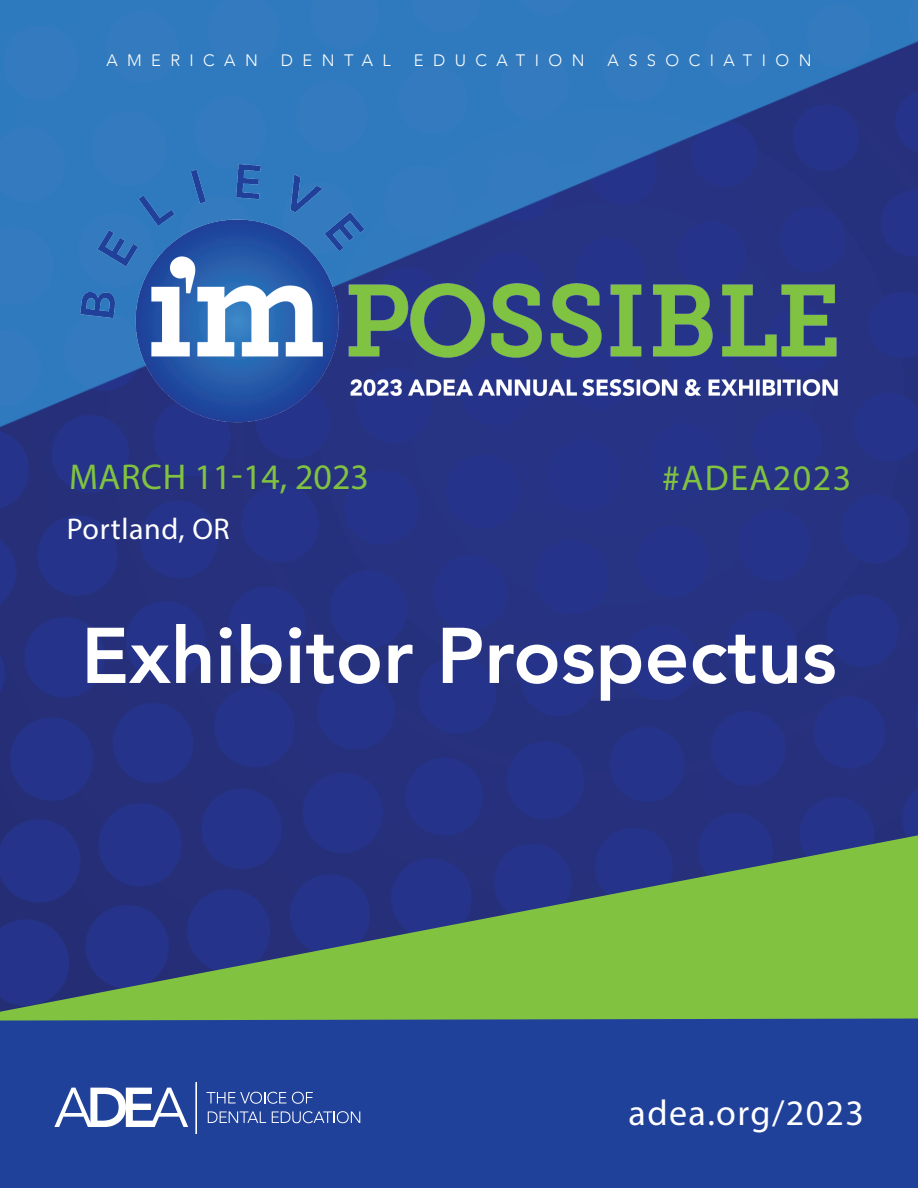
<style>
.page{position:relative;width:918px;height:1188px;background:#fff}
.page>*{position:absolute;margin:0;border:0;box-sizing:border-box;transform-origin:0 0}
.t1{font:800 78px "Avenir LT";color:#fff}
.t2{font:36px "Myriad Pro";color:#81c340}
.t3{font:36px "Myriad Pro";letter-spacing:.04em;color:#fff}
.t4{font:36px "Myriad Pro";letter-spacing:.04em;color:#81c340}
.t5{font:30px "Myriad Pro";letter-spacing:.02em;color:#fff}
.t6{font:300 16.5px "Avenir LT";letter-spacing:.57em;color:#fff}
</style>
<div class="page">
<img style="left:0;top:0;width:918px;height:835px">
<svg style="left:0;top:835px;width:918px;height:184px;background:#547c60"></svg>
<img style="left:67px;top:152px;width:784px;height:278px">
<div style="left:0;top:1019px;width:918px;height:169px;background:#20419a"></div>
<svg style="left:54px;top:1088px;width:134px;height:39px"></svg>
<hr style="left:196px;top:1082px;width:1px;height:52px;background:#fff">
<svg style="left:207px;top:1092px;width:79px;height:12px"></svg>
<svg style="left:292px;top:1092px;width:21px;height:12px"></svg>
<svg style="left:208px;top:1111px;width:58px;height:12px"></svg>
<svg style="left:272px;top:1111px;width:88px;height:12px"></svg>
<p class="t6" style="left:106px;top:51px;width:153px">AMERICAN</p>
<p class="t6" style="left:281px;top:51px;width:111px">DENTAL</p>
<p class="t6" style="left:414px;top:51px;width:172px">EDUCATION</p>
<p class="t6" style="left:608px;top:51px;width:205px">ASSOCIATION</p>
<h2 class="t2" style="left:69px;top:454px;width:301px">MARCH 11-14, 2023</h2>
<h3 class="t5" style="left:67px;top:510px;width:164px">Portland, OR</h3>
<h2 class="t4" style="left:662px;top:455px;width:191px">#ADEA2023</h2>
<h1 class="t1" style="left:81px;top:610px;width:757px">Exhibitor Prospectus</h1>
<h2 class="t3" style="left:629px;top:1091px;width:237px">adea.org/2023</h2>
</div>
